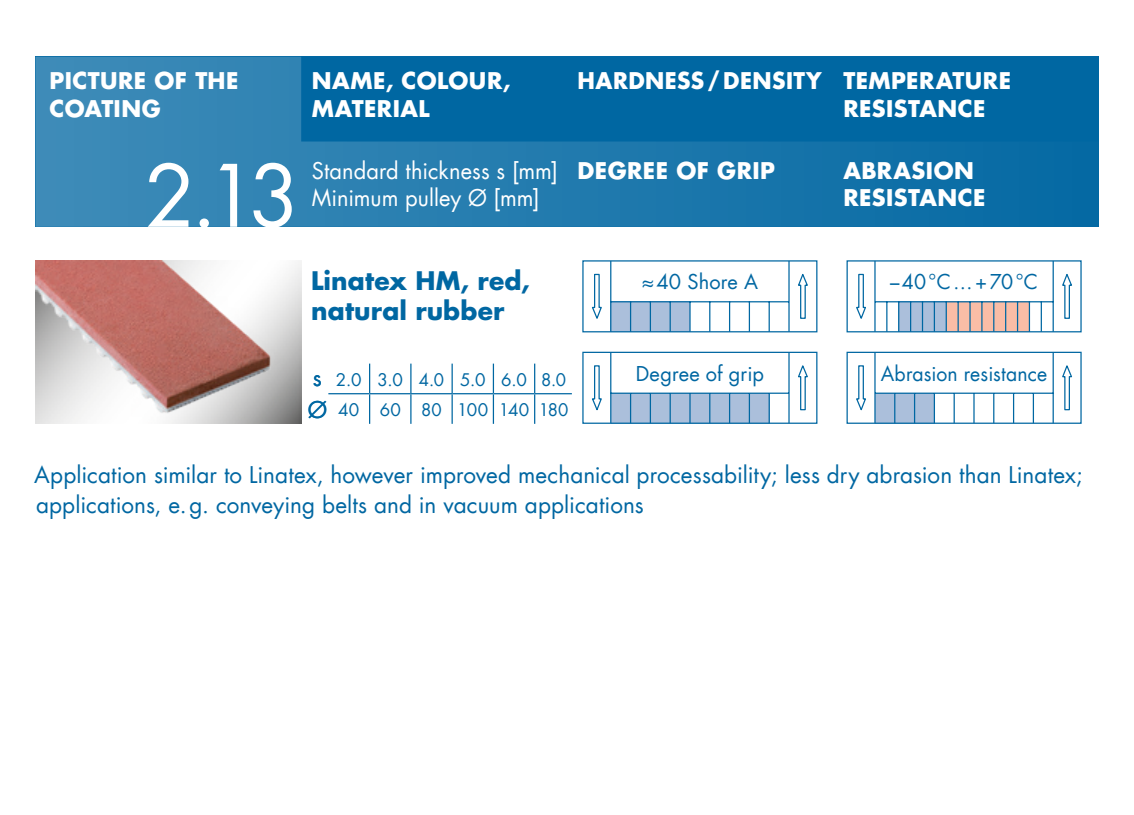
<style>
.page{position:relative;width:1134px;height:815px;background:#fff}
.page>*{position:absolute;margin:0;border:0;box-sizing:border-box;transform-origin:0 0}
.t1{font:83.5px "Futura Com";color:#fff}
.t2{font:700 25px/30px "Futura Com";letter-spacing:.005em;color:#0067a2}
.t3{font:22.5px/32px "Futura Com";color:#0067a2}
.t4{font:700 22.5px/27.5px "Futura Com";letter-spacing:.02em;color:#fff}
.t5{font:22.5px/27.5px "Futura Com";color:#fff}
.t6{font:20px "Futura Com";letter-spacing:.005em;color:#0067a2}
.t7{font:20px "Futura Com";letter-spacing:.005em;color:#0067a2;scale:.94 1}
.t8{font:17px/30px "Futura Com";letter-spacing:.01em;color:#0067a2}
</style>
<div class="page">
<img style="left:35px;top:260px;width:266px;height:164px">
<svg style="left:35px;top:57px;width:1063px;height:170px;background:#1774aa"></svg>
<svg style="left:369px;top:364px;width:1px;height:29px"></svg>
<svg style="left:410px;top:364px;width:1px;height:29px"></svg>
<hr style="left:451px;top:364px;width:2px;height:29px;background:#0067a2">
<svg style="left:493px;top:364px;width:1px;height:29px"></svg>
<svg style="left:534px;top:364px;width:1px;height:29px"></svg>
<hr style="left:328px;top:393px;width:42px;height:1px;background:#0067a2">
<hr style="left:369px;top:394px;width:1px;height:30px;background:#0067a2">
<hr style="left:370px;top:393px;width:41px;height:1px;background:#0067a2">
<hr style="left:410px;top:394px;width:1px;height:30px;background:#0067a2">
<hr style="left:411px;top:393px;width:41px;height:1px;background:#0067a2">
<hr style="left:451px;top:394px;width:2px;height:30px;background:#0067a2">
<hr style="left:452px;top:393px;width:41px;height:1px;background:#0067a2">
<hr style="left:493px;top:394px;width:1px;height:30px;background:#0067a2">
<hr style="left:493px;top:393px;width:42px;height:1px;background:#0067a2">
<hr style="left:534px;top:394px;width:1px;height:30px;background:#0067a2">
<hr style="left:535px;top:393px;width:37px;height:1px;background:#0067a2">
<div style="left:611px;top:393px;width:158px;height:30px;background:#abbfdb"></div>
<div style="left:582px;top:352px;width:235px;height:72px;border:1px solid #0067a2"></div>
<svg style="left:592px;top:363px;width:216px;height:50px"></svg>
<hr style="left:610px;top:352px;width:1px;height:71px;background:#0067a2">
<hr style="left:611px;top:393px;width:178px;height:1px;background:#0067a2">
<hr style="left:788px;top:352px;width:2px;height:71px;background:#0067a2">
<hr style="left:630px;top:393px;width:1px;height:30px;background:#0067a2">
<hr style="left:650px;top:393px;width:1px;height:30px;background:#0067a2">
<hr style="left:669px;top:393px;width:2px;height:30px;background:#0067a2">
<hr style="left:689px;top:393px;width:2px;height:30px;background:#0067a2">
<hr style="left:709px;top:393px;width:1px;height:30px;background:#0067a2">
<hr style="left:729px;top:393px;width:1px;height:30px;background:#0067a2">
<hr style="left:749px;top:393px;width:1px;height:30px;background:#0067a2">
<hr style="left:768px;top:393px;width:2px;height:30px;background:#0067a2">
<div style="left:875px;top:393px;width:59px;height:30px;background:#abbfdb"></div>
<div style="left:846px;top:352px;width:236px;height:72px;border:1px solid #0067a2"></div>
<svg style="left:856px;top:363px;width:216px;height:50px"></svg>
<hr style="left:874px;top:352px;width:1px;height:71px;background:#0067a2">
<hr style="left:875px;top:393px;width:178px;height:1px;background:#0067a2">
<hr style="left:1052px;top:352px;width:2px;height:71px;background:#0067a2">
<hr style="left:894px;top:393px;width:1px;height:30px;background:#0067a2">
<hr style="left:914px;top:393px;width:1px;height:30px;background:#0067a2">
<hr style="left:934px;top:393px;width:1px;height:30px;background:#0067a2">
<hr style="left:953px;top:393px;width:2px;height:30px;background:#0067a2">
<hr style="left:973px;top:393px;width:1px;height:30px;background:#0067a2">
<hr style="left:993px;top:393px;width:1px;height:30px;background:#0067a2">
<hr style="left:1013px;top:393px;width:1px;height:30px;background:#0067a2">
<hr style="left:1033px;top:393px;width:1px;height:30px;background:#0067a2">
<div style="left:611px;top:302px;width:79px;height:30px;background:#abbfdb"></div>
<div style="left:582px;top:260px;width:235px;height:72px;border:1px solid #0067a2"></div>
<svg style="left:592px;top:271px;width:216px;height:51px"></svg>
<hr style="left:610px;top:261px;width:1px;height:71px;background:#0067a2">
<hr style="left:611px;top:301px;width:178px;height:1px;background:#0067a2">
<hr style="left:788px;top:261px;width:2px;height:71px;background:#0067a2">
<hr style="left:630px;top:302px;width:1px;height:30px;background:#0067a2">
<hr style="left:650px;top:302px;width:1px;height:30px;background:#0067a2">
<hr style="left:669px;top:302px;width:2px;height:30px;background:#0067a2">
<hr style="left:689px;top:302px;width:2px;height:30px;background:#0067a2">
<hr style="left:709px;top:302px;width:1px;height:30px;background:#0067a2">
<hr style="left:729px;top:302px;width:1px;height:30px;background:#0067a2">
<hr style="left:749px;top:302px;width:1px;height:30px;background:#0067a2">
<hr style="left:768px;top:302px;width:2px;height:30px;background:#0067a2">
<div style="left:899px;top:302px;width:47px;height:30px;background:#abbfdb"></div>
<div style="left:946px;top:302px;width:83px;height:30px;background:#fabda6"></div>
<div style="left:846px;top:260px;width:236px;height:72px;border:1px solid #0067a2"></div>
<svg style="left:856px;top:271px;width:216px;height:51px"></svg>
<hr style="left:874px;top:261px;width:1px;height:71px;background:#0067a2">
<hr style="left:875px;top:301px;width:178px;height:1px;background:#0067a2">
<hr style="left:1052px;top:261px;width:2px;height:71px;background:#0067a2">
<hr style="left:910px;top:302px;width:1px;height:30px;background:#0067a2">
<hr style="left:946px;top:302px;width:1px;height:30px;background:#0067a2">
<hr style="left:981px;top:302px;width:1px;height:30px;background:#0067a2">
<hr style="left:993px;top:302px;width:1px;height:30px;background:#0067a2">
<hr style="left:1005px;top:302px;width:1px;height:30px;background:#0067a2">
<hr style="left:1017px;top:302px;width:1px;height:30px;background:#0067a2">
<hr style="left:1029px;top:302px;width:1px;height:30px;background:#0067a2">
<hr style="left:1041px;top:302px;width:1px;height:30px;background:#0067a2">
<hr style="left:898px;top:302px;width:1px;height:30px;background:#0067a2">
<hr style="left:886px;top:302px;width:1px;height:30px;background:#0067a2">
<hr style="left:922px;top:302px;width:1px;height:30px;background:#0067a2">
<hr style="left:934px;top:302px;width:1px;height:30px;background:#0067a2">
<hr style="left:969px;top:302px;width:2px;height:30px;background:#0067a2">
<hr style="left:957px;top:302px;width:2px;height:30px;background:#0067a2">
<p class="t4" style="left:50px;top:67px;width:190px">PICTURE OF THE<br>COATING</p>
<p class="t4" style="left:312px;top:67px;width:200px">NAME, COLOUR,<br>MATERIAL</p>
<p class="t4" style="left:843px;top:67px;width:169px;text-indent:-266px">HARDNESS / DENSITY TEMPERATURE<br>RESISTANCE</p>
<h1 class="t1" style="left:144px;top:139px;width:157px">2.13</h1>
<p class="t5" style="left:312px;top:156px;width:248px">Standard thickness s [mm]<br>Minimum pulley Ø [mm]</p>
<p class="t4" style="left:578px;top:156px;width:199px">DEGREE OF GRIP</p>
<p class="t4" style="left:843px;top:156px;width:132px">ABRASION</p>
<p class="t4" style="left:843px;top:183px;width:144px">RESISTANCE</p>
<p class="t2" style="left:311px;top:265px;width:220px">Linatex HM, red, natural rubber</p>
<p class="t6" style="left:642px;top:268px;width:118px">≈ 40 Shore A</p>
<p class="t7" style="left:890px;top:268px;width:159px">–40 °C … + 70 °C</p>
<p class="t3" style="left:308px;top:362px;width:21px">s<br>Ø</p>
<p class="t8" style="left:336px;top:364px;width:234px">2.0 3.0 4.0 5.0 6.0 8.0<br>40 60 80 100 140 180</p>
<p class="t6" style="left:636px;top:360px;width:130px">Degree of grip</p>
<p class="t6" style="left:881px;top:360px;width:168px">Abrasion resistance</p>
<p class="t3" style="left:34px;top:459px;width:1050px;line-height:30px">Application similar to Linatex, however improved mechanical processability; less dry abrasion than Linatex; applications, e. g. conveying belts and in vacuum applications</p>
</div>
